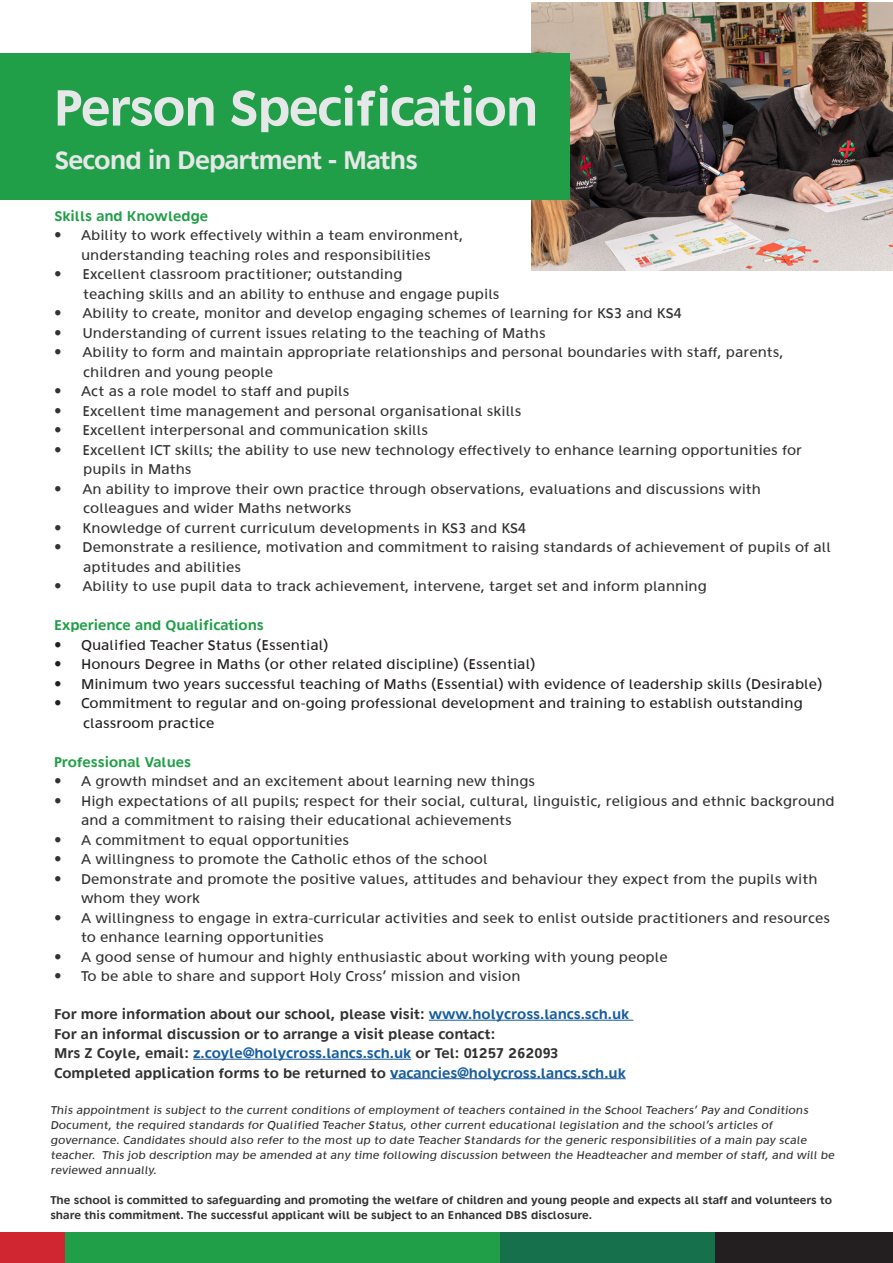
<style>
.page{position:relative;width:893px;height:1263px;background:#fff}
.page>*{position:absolute;margin:0;border:0;box-sizing:border-box;transform-origin:0 0}
.t1{font:54px "Agan S65";letter-spacing:-.03em;color:#e6e7e9}
.t2{font:27px "Agan S65";letter-spacing:-.03em;color:#e6e7e9}
.t3{font:15px/19.5px "Agan S55";color:#333233}
.t4{font:15px "Agan S55";color:#231f20}
.t5{font:15px "Agan S65";color:#333233}
.t6{font:15px "Agan S65";color:#219f48}
.t7{font:12px/15px "Agan S55";color:#333233}
.t8{font:12px/15px "Agan S65";color:#333233}
.s1{color:#175d9e}
</style>
<div class="page">
<hr style="left:429px;top:1020px;width:204px;height:1px;background:#175d9e">
<hr style="left:193px;top:1059px;width:218px;height:1px;background:#175d9e">
<hr style="left:390px;top:1078px;width:236px;height:1px;background:#175d9e">
<img style="left:531px;top:2px;width:362px;height:268px">
<div style="left:627px;top:1232px;width:266px;height:31px;background:#231f20"></div>
<div style="left:445px;top:1232px;width:269px;height:31px;background:#17704c"></div>
<div style="left:29px;top:1232px;width:471px;height:31px;background:#219f48"></div>
<div style="left:0;top:1232px;width:64px;height:31px;background:#cf2631"></div>
<div style="left:0;top:53px;width:570px;height:147px;background:#219f48"></div>
<p class="t1" style="left:54px;top:78px;width:486px">Person Specification</p>
<p class="t2" style="left:54px;top:145px;width:366px">Second in Department - Maths</p>
<p class="t6" style="left:54px;top:207px;width:156px">Skills and Knowledge</p>
<p class="t3" style="left:54px;top:226px;width:411px;text-align:center">• Ability to work effectively within a team environment, understanding teaching roles and responsibilities</p>
<p class="t3" style="left:83px;top:265px;width:418px;text-indent:-29px">• Excellent classroom practitioner; outstanding<br>teaching skills and an ability to enthuse and engage pupils</p>
<p class="t3" style="left:54px;top:304px;width:629px">• Ability to create, monitor and develop engaging schemes of learning for KS3 and KS4</p>
<p class="t3" style="left:54px;top:323px;width:493px">• Understanding of current issues relating to the teaching of Maths</p>
<p class="t3" style="left:54px;top:343px;width:731px">• Ability to form and maintain appropriate relationships and personal boundaries with staff, parents,</p>
<p class="t3" style="left:83px;top:362px;width:191px">children and young people</p>
<p class="t3" style="left:54px;top:382px;width:297px">• Act as a role model to staff and pupils</p>
<p class="t3" style="left:54px;top:401px;width:469px">• Excellent time management and personal organisational skills</p>
<p class="t3" style="left:54px;top:421px;width:376px">• Excellent interpersonal and communication skills</p>
<p class="t3" style="left:54px;top:440px;width:750px">• Excellent ICT skills; the ability to use new technology effectively to enhance learning opportunities for</p>
<p class="t3" style="left:83px;top:460px;width:110px">pupils in Maths</p>
<p class="t3" style="left:54px;top:479px;width:708px">• An ability to improve their own practice through observations, evaluations and discussions with</p>
<p class="t3" style="left:83px;top:499px;width:270px">colleagues and wider Maths networks</p>
<p class="t3" style="left:54px;top:518px;width:474px">• Knowledge of current curriculum developments in KS3 and KS4</p>
<p class="t3" style="left:54px;top:538px;width:778px">• Demonstrate a resilience, motivation and commitment to raising standards of achievement of pupils of all</p>
<p class="t3" style="left:83px;top:557px;width:159px">aptitudes and abilities</p>
<p class="t3" style="left:54px;top:577px;width:654px">• Ability to use pupil data to track achievement, intervene, target set and inform planning</p>
<p class="t6" style="left:54px;top:617px;width:211px">Experience and Qualifications</p>
<p class="t4" style="left:54px;top:637px;width:276px">• Qualified Teacher Status (Essential)</p>
<p class="t4" style="left:54px;top:656px;width:483px">• Honours Degree in Maths (or other related discipline) (Essential)</p>
<p class="t4" style="left:54px;top:676px;width:770px">• Minimum two years successful teaching of Maths (Essential) with evidence of leadership skills (Desirable)</p>
<p class="t4" style="left:54px;top:695px;width:750px">• Commitment to regular and on-going professional development and training to establish outstanding</p>
<p class="t4" style="left:83px;top:715px;width:133px">classroom practice</p>
<p class="t6" style="left:54px;top:753px;width:139px">Professional Values</p>
<p class="t3" style="left:54px;top:772px;width:483px">• A growth mindset and an excitement about learning new things</p>
<p class="t3" style="left:81px;top:791px;width:755px;text-indent:-27px">• High expectations of all pupils; respect for their social, cultural, linguistic, religious and ethnic background and a commitment to raising their educational achievements</p>
<p class="t3" style="left:54px;top:830px;width:297px">• A commitment to equal opportunities</p>
<p class="t3" style="left:54px;top:850px;width:435px">• A willingness to promote the Catholic ethos of the school</p>
<p class="t3" style="left:81px;top:869px;width:738px;text-indent:-27px">• Demonstrate and promote the positive values, attitudes and behaviour they expect from the pupils with whom they work</p>
<p class="t3" style="left:81px;top:908px;width:751px;text-indent:-27px">• A willingness to engage in extra-curricular activities and seek to enlist outside practitioners and resources to enhance learning opportunities</p>
<p class="t3" style="left:54px;top:947px;width:615px">• A good sense of humour and highly enthusiastic about working with young people</p>
<p class="t3" style="left:54px;top:967px;width:468px">• To be able to share and support Holy Cross’ mission and vision</p>
<p class="t5" style="left:54px;top:1006px;width:577px">For more information about our school, please visit: <span class="s1">www.holycross.lancs.sch.uk</span></p>
<p class="t5" style="left:54px;top:1025px;width:443px">For an informal discussion or to arrange a visit please contact:</p>
<p class="t5" style="left:54px;top:1045px;width:506px">Mrs Z Coyle, email: <span class="s1">z.coyle@holycross.lancs.sch.uk</span> or Tel: 01257 262093</p>
<p class="t5" style="left:54px;top:1064px;width:573px">Completed application forms to be returned to <span class="s1">vacancies@holycross.lancs.sch.uk</span></p>
<p class="t7" style="left:50px;top:1103px;width:787px">This appointment is subject to the current conditions of employment of teachers contained in the School Teachers’ Pay and Conditions Document, the required standards for Qualified Teacher Status, other current educational legislation and the school’s articles of governance. Candidates should also refer to the most up to date Teacher Standards for the generic responsibilities of a main pay scale teacher. This job description may be amended at any time following discussion between the Headteacher and member of staff, and will be reviewed annually.</p>
<p class="t8" style="left:50px;top:1193px;width:783px">The school is committed to safeguarding and promoting the welfare of children and young people and expects all staff and volunteers to share this commitment. The successful applicant will be subject to an Enhanced DBS disclosure.</p>
</div>
